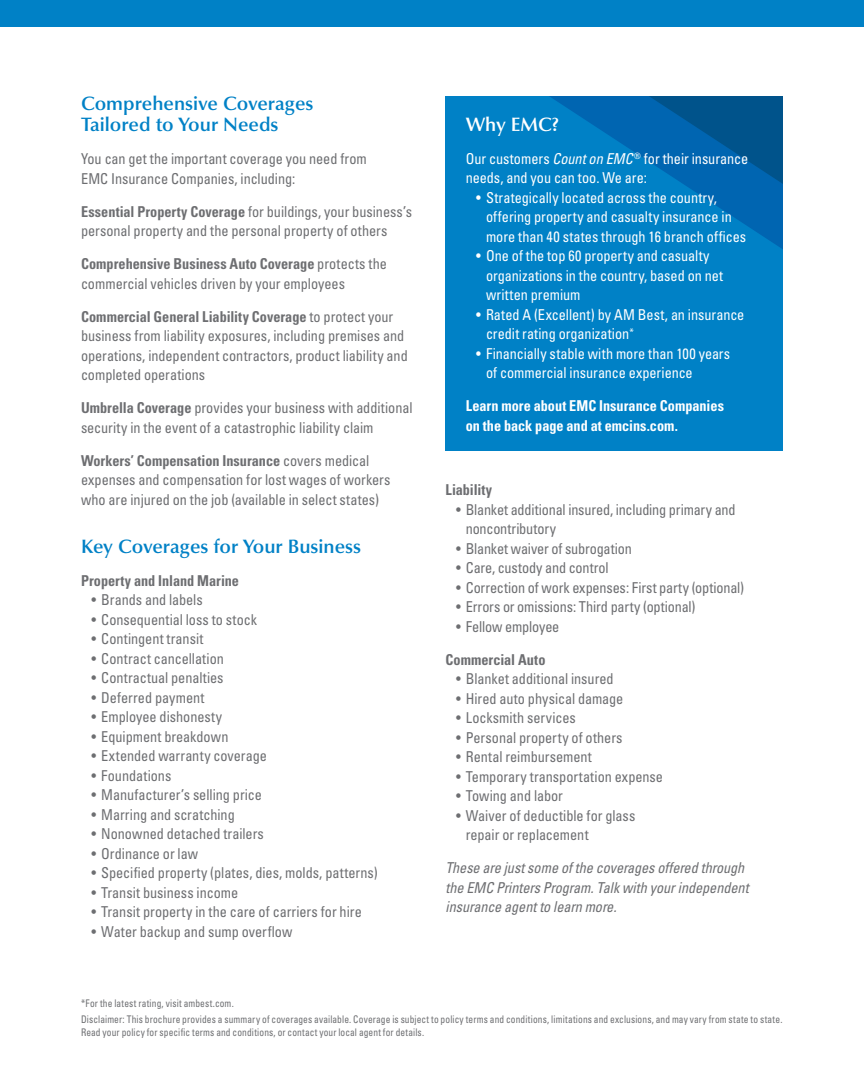
<style>
.page{position:relative;width:864px;height:1080px;background:#fff}
.page>*{position:absolute;margin:0;border:0;box-sizing:border-box;transform-origin:0 0}
.Subhead{font:600 19.5px/21px "Optima LT Std";color:#0081c6}
.Subhead-2{font:600 19.5px "Optima LT Std";letter-spacing:-.005em;color:#fff}
.Body{font:condensed 15px/19.5px "Univers LT Std";color:#6d6e71;scale:.95 1}
.Body-2{font:condensed 15px/19.5px "Univers LT Std";color:#fff;scale:.95 1}
.Body-3{font:italic condensed 15px/19.5px "Univers LT Std";letter-spacing:-.005em;color:#6d6e71;scale:.95 1}
.Body-4{font:700 condensed 15px/19.5px "Univers LT Std";color:#fff;scale:.95 1}
.Body-5{font:700 condensed 15px "Univers LT Std";color:#6d6e71;scale:.95 1}
.Copyright_Disclaimer{font:condensed 10.5px/12.8px "Univers";letter-spacing:.015em;color:#6d6e71;scale:.9 1}
.s1{font-weight:700}
.s2{font-style:italic}
</style>
<div class="page">
<div style="left:0;top:0;width:864px;height:26px;background:#0081c6"></div>
<div style="left:446px;top:96px;width:337px;height:355px;background:#0081c6"></div>
<svg style="left:549px;top:96px;width:234px;height:153px"></svg>
<svg style="left:649px;top:96px;width:134px;height:88px;background:#005c9e"></svg>
<p class="Subhead" style="left:81px;top:93px;width:234px">Comprehensive Coverages<br>Tailored to Your Needs</p>
<p class="Body" style="left:81px;top:149px;width:302px">You can get the important coverage you need from<br>EMC Insurance Companies, including:</p>
<p class="Body" style="left:81px;top:202px;width:350px"><span class="s1">Essential Property Coverage</span> for buildings, your business’s personal property and the personal property of others</p>
<p class="Body" style="left:81px;top:254px;width:324px"><span class="s1">Comprehensive Business Auto Coverage</span> protects the commercial vehicles driven by your employees</p>
<p class="Body" style="left:81px;top:307px;width:346px"><span class="s1">Commercial General Liability Coverage</span> to protect your business from liability exposures, including premises and operations, independent contractors, product liability and completed operations</p>
<p class="Body" style="left:81px;top:398px;width:351px"><span class="s1">Umbrella Coverage</span> provides your business with additional security in the event of a catastrophic liability claim</p>
<p class="Body" style="left:81px;top:451px;width:327px"><span class="s1">Workers’ Compensation Insurance</span> covers medical expenses and compensation for lost wages of workers who are injured on the job (available in select states)</p>
<p class="Subhead" style="left:81px;top:536px;width:282px">Key Coverages for Your Business</p>
<p class="Body-5" style="left:81px;top:571px;width:168px">Property and Inland Marine</p>
<p class="Body" style="left:92px;top:590px;width:119px">• Brands and labels</p>
<p class="Body" style="left:92px;top:610px;width:176px">• Consequential loss to stock</p>
<p class="Body" style="left:92px;top:629px;width:119px">• Contingent transit</p>
<p class="Body" style="left:92px;top:649px;width:141px">• Contract cancellation</p>
<p class="Body" style="left:92px;top:668px;width:141px">• Contractual penalties</p>
<p class="Body" style="left:92px;top:688px;width:120px">• Deferred payment</p>
<p class="Body" style="left:92px;top:707px;width:139px">• Employee dishonesty</p>
<p class="Body" style="left:92px;top:727px;width:146px">• Equipment breakdown</p>
<p class="Body" style="left:92px;top:746px;width:186px">• Extended warranty coverage</p>
<p class="Body" style="left:92px;top:766px;width:86px">• Foundations</p>
<p class="Body" style="left:92px;top:785px;width:181px">• Manufacturer’s selling price</p>
<p class="Body" style="left:92px;top:805px;width:152px">• Marring and scratching</p>
<p class="Body" style="left:92px;top:824px;width:183px">• Nonowned detached trailers</p>
<p class="Body" style="left:92px;top:844px;width:114px">• Ordinance or law</p>
<p class="Body" style="left:92px;top:863px;width:303px">• Specified property (plates, dies, molds, patterns)</p>
<p class="Body" style="left:92px;top:883px;width:156px">• Transit business income</p>
<p class="Body" style="left:92px;top:902px;width:286px">• Transit property in the care of carriers for hire</p>
<p class="Body" style="left:92px;top:922px;width:213px">• Water backup and sump overflow</p>
<p class="Subhead-2" style="left:466px;top:113px;width:95px">Why EMC?</p>
<p class="Body-2" style="left:466px;top:148px;width:299px">Our customers <span class="s2">Count on EMC</span> <sup>®</sup> for their insurance needs, and you can too. We are:</p>
<p class="Body-2" style="left:486px;top:187px;width:276px;text-indent:-10px">• Strategically located across the country, offering property and casualty insurance in more than 40 states through 16 branch offices</p>
<p class="Body-2" style="left:486px;top:246px;width:251px;text-indent:-10px">• One of the top 60 property and casualty organizations in the country, based on net written premium</p>
<p class="Body-2" style="left:486px;top:304px;width:274px;text-indent:-10px">• Rated A (Excellent) by AM Best, an insurance credit rating organization<sup>*</sup></p>
<p class="Body-2" style="left:486px;top:343px;width:259px;text-indent:-10px">• Financially stable with more than 100 years of commercial insurance experience</p>
<p class="Body-4" style="left:466px;top:396px;width:273px">Learn more about EMC Insurance Companies on the back page and at emcins.com.</p>
<p class="Body-5" style="left:446px;top:481px;width:51px">Liability</p>
<p class="Body" style="left:466px;top:500px;width:286px;text-indent:-10px">• Blanket additional insured, including primary and noncontributory</p>
<p class="Body" style="left:456px;top:539px;width:187px">• Blanket waiver of subrogation</p>
<p class="Body" style="left:456px;top:558px;width:162px">• Care, custody and control</p>
<p class="Body" style="left:456px;top:578px;width:305px">• Correction of work expenses: First party (optional)</p>
<p class="Body" style="left:456px;top:597px;width:254px">• Errors or omissions: Third party (optional)</p>
<p class="Body" style="left:456px;top:617px;width:110px">• Fellow employee</p>
<p class="Body-5" style="left:446px;top:650px;width:107px">Commercial Auto</p>
<p class="Body" style="left:456px;top:669px;width:167px">• Blanket additional insured</p>
<p class="Body" style="left:456px;top:689px;width:178px">• Hired auto physical damage</p>
<p class="Body" style="left:456px;top:708px;width:128px">• Locksmith services</p>
<p class="Body" style="left:456px;top:728px;width:177px">• Personal property of others</p>
<p class="Body" style="left:456px;top:747px;width:144px">• Rental reimbursement</p>
<p class="Body" style="left:456px;top:767px;width:219px">• Temporary transportation expense</p>
<p class="Body" style="left:456px;top:786px;width:114px">• Towing and labor</p>
<p class="Body" style="left:466px;top:806px;width:180px;text-indent:-10px">• Waiver of deductible for glass repair or replacement</p>
<p class="Body-3" style="left:446px;top:858px;width:321px">These are just some of the coverages offered through the EMC Printers Program. Talk with your independent insurance agent to learn more.</p>
<p class="Copyright_Disclaimer" style="left:81px;top:997px;width:171px">*For the latest rating, visit ambest.com.</p>
<p class="Copyright_Disclaimer" style="left:81px;top:1013px;width:781px">Disclaimer: This brochure provides a summary of coverages available. Coverage is subject to policy terms and conditions, limitations and exclusions, and may vary from state to state.<br>Read your policy for specific terms and conditions, or contact your local agent for details.</p>
</div>
